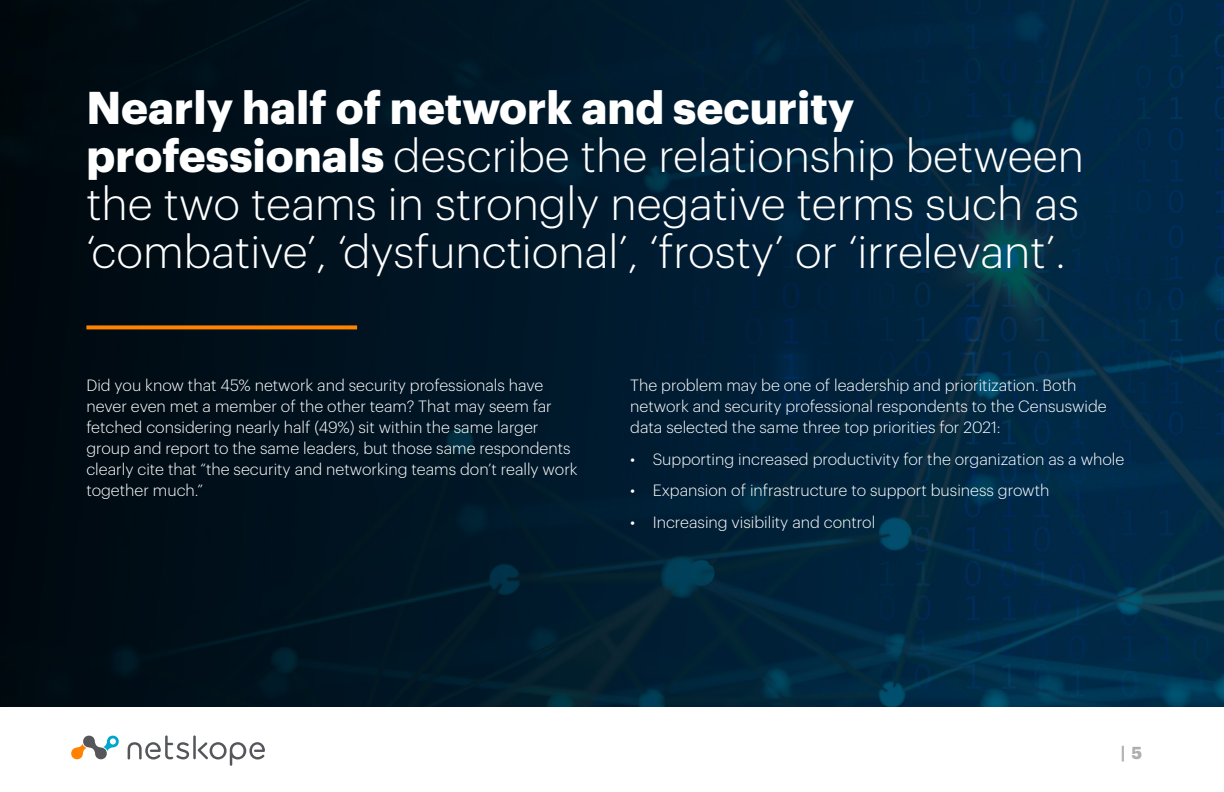
<style>
.page{position:relative;width:1224px;height:792px;background:#fff}
.page>*{position:absolute;margin:0;border:0;box-sizing:border-box;transform-origin:0 0}
.t1{font:300 45px/48px "Graphik";color:#fff}
.t2{font:700 17px "Graphik";color:#54565a}
.t3{font:300 16px/21px "Graphik";color:#fff}
.s1{font-weight:700}
</style>
<div class="page">
<img style="left:0;top:0;width:1224px;height:707px">
<svg style="left:71px;top:735px;width:48px;height:25px"></svg>
<hr style="left:193px;top:735px;width:3px;height:24px;background:#54565a">
<svg style="left:128px;top:735px;width:61px;height:24px"></svg>
<svg style="left:198px;top:742px;width:67px;height:24px"></svg>
<svg style="left:86px;top:325px;width:271px;height:4px"></svg>
<h1 class="t1" style="left:86px;top:80px;width:999px"><span class="s1">Nearly half of network and security professionals</span> describe the relationship between the two teams in strongly negative terms such as ‘combative’, ‘dysfunctional’, ‘frosty’ or ‘irrelevant’.</h1>
<p class="t3" style="left:86px;top:374px;width:493px">Did you know that 45% network and security professionals have never even met a member of the other team? That may seem far fetched considering nearly half (49%) sit within the same larger group and report to the same leaders, but those same respondents clearly cite that “the security and networking teams don’t really work together much.”</p>
<p class="t3" style="left:630px;top:374px;width:478px">The problem may be one of leadership and prioritization. Both network and security professional respondents to the Censuswide data selected the same three top priorities for 2021:</p>
<p class="t3" style="left:630px;top:447px;width:496px">• Supporting increased productivity for the organization as a whole</p>
<p class="t3" style="left:630px;top:479px;width:421px">• Expansion of infrastructure to support business growth</p>
<p class="t3" style="left:630px;top:510px;width:247px">• Increasing visibility and control</p>
<p class="t2" style="left:1120px;top:740px;width:23px">| 5</p>
</div>
